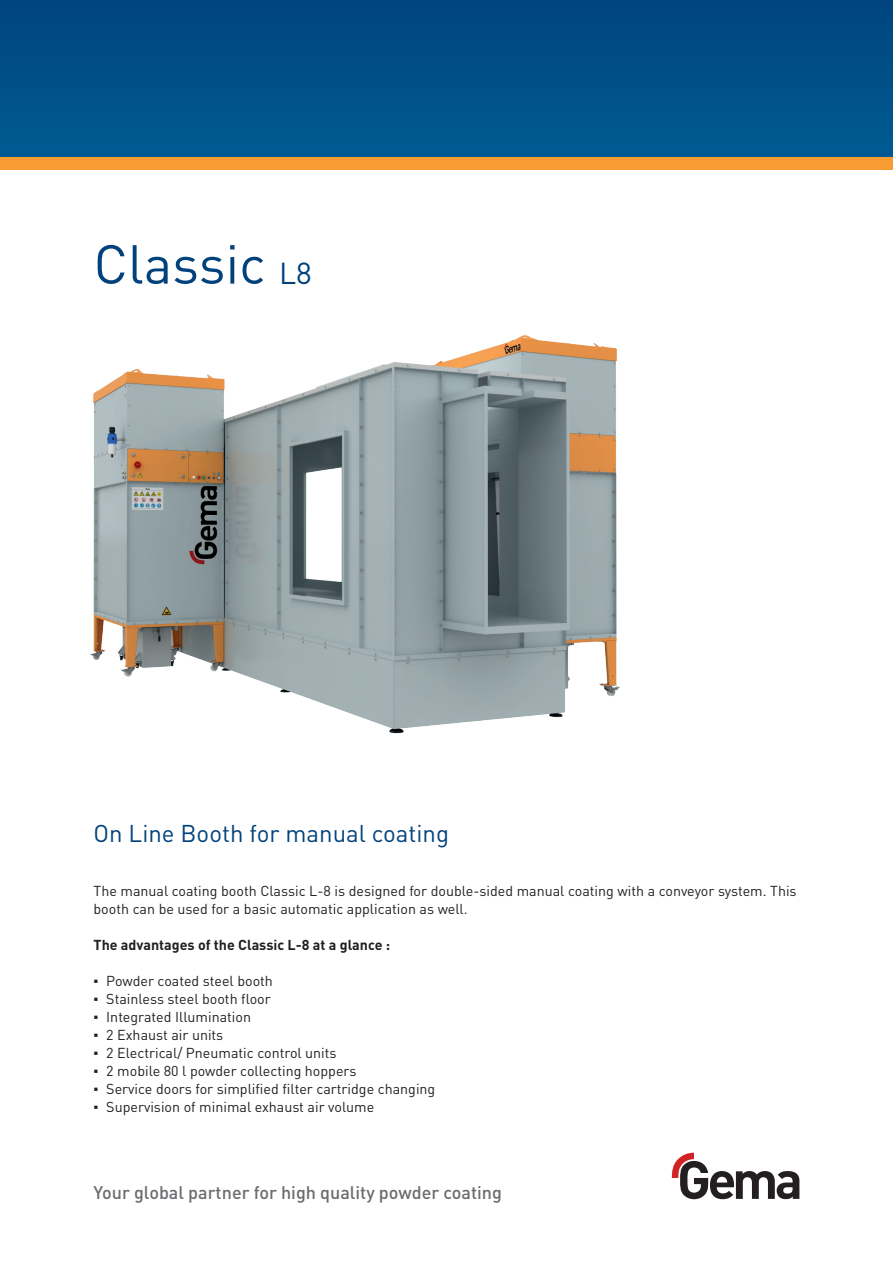
<style>
.page{position:relative;width:893px;height:1263px;background:#fff}
.page>*{position:absolute;margin:0;border:0;box-sizing:border-box;transform-origin:0 0}
.t1{font:54px "DIN Pro";color:#01427c}
.t2{font:24px "DIN Pro";color:#01427c}
.t3{font:500 18px "DIN Pro";color:#6c6d70}
.t4{font:14.25px/18px "DIN Pro";color:#231f20}
.t5{font:700 14.25px "DIN Pro";color:#231f20}
.s1{font-size:30px}
.s2{font-family:"Arial"}
</style>
<div class="page">
<div style="left:0;top:0;width:893px;height:157px;background:#004f87"></div>
<div style="left:0;top:157px;width:893px;height:13px;background:#f89b33"></div>
<svg style="left:672px;top:1153px;width:127px;height:46px"></svg>
<img style="left:89px;top:335px;width:531px;height:399px">
<h1 class="t1" style="left:94px;top:222px;width:220px">Classic <span class="s1">L8</span></h1>
<h2 class="t2" style="left:94px;top:814px;width:357px">On Line Booth for manual coating</h2>
<p class="t4" style="left:94px;top:880px;width:705px">The manual coating booth Classic L-8 is designed for double-sided manual coating with a conveyor system. This booth can be used for a basic automatic application as well.</p>
<p class="t5" style="left:94px;top:933px;width:298px">The advantages of the Classic L-8 at a glance :</p>
<p class="t4" style="left:94px;top:970px;width:181px"><span class="s2">▪</span> Powder coated steel booth</p>
<p class="t4" style="left:94px;top:988px;width:179px"><span class="s2">▪</span> Stainless steel booth floor</p>
<p class="t4" style="left:94px;top:1006px;width:159px"><span class="s2">▪</span> Integrated Illumination</p>
<p class="t4" style="left:94px;top:1024px;width:131px"><span class="s2">▪</span> 2 Exhaust air units</p>
<p class="t4" style="left:94px;top:1042px;width:245px"><span class="s2">▪</span> 2 Electrical/ Pneumatic control units</p>
<p class="t4" style="left:94px;top:1060px;width:264px"><span class="s2">▪</span> 2 mobile 80 l powder collecting hoppers</p>
<p class="t4" style="left:94px;top:1078px;width:343px"><span class="s2">▪</span> Service doors for simplified filter cartridge changing</p>
<p class="t4" style="left:94px;top:1096px;width:282px"><span class="s2">▪</span> Supervision of minimal exhaust air volume</p>
<p class="t3" style="left:94px;top:1178px;width:410px">Your global partner for high quality powder coating</p>
</div>
